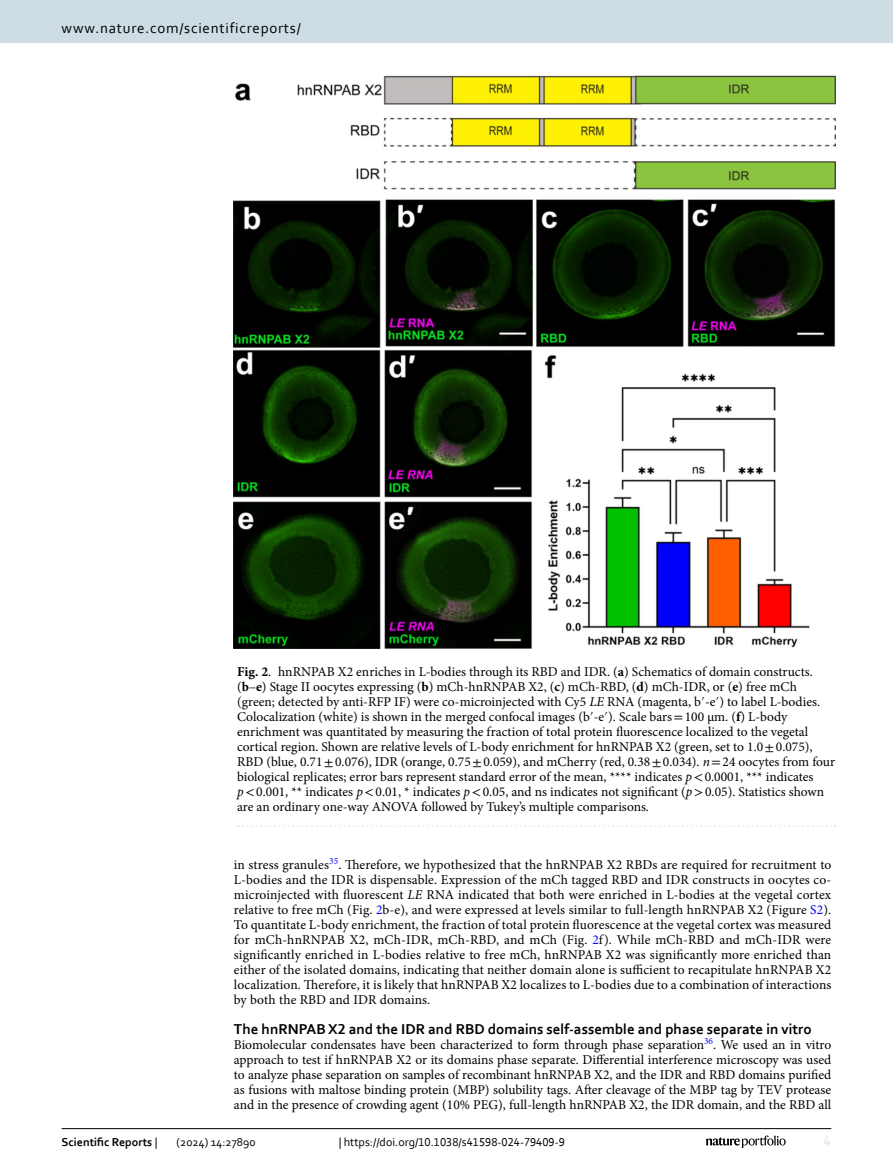
<style>
.page{position:relative;width:893px;height:1174px;background:#fff}
.page>*{position:absolute;margin:0;border:0;box-sizing:border-box;transform-origin:0 0}
.Head_2{font:700 15px "Corbel";color:#000}
.t1{font:15px "Corbel";letter-spacing:.05em;color:#000}
.t2{font:15px "Corbel";color:#d9e4eb}
.Body_Text{font:13.5px/15px "Minion Pro";color:#000;text-align:justify}
.Figure_Caption{font:13.5px/15px "Minion Pro";color:#000}
.t3{font:12px "Corbel";color:#000}
.t4{font:700 12px "Corbel";color:#000}
.s1{font-weight:700}
.s2{font-style:italic}
.s3{font-family:"STIX"}
.s4{color:#00f}
.s5{font-weight:400}
</style>
<div class="page">
<img style="left:234px;top:76px;width:601px;height:572px">
<svg style="left:238px;top:825px;width:597px;height:2px"></svg>
<hr style="left:62px;top:1128px;width:769px;height:1px;background:#000">
<svg style="left:706px;top:1135px;width:80px;height:12px"></svg>
<div style="left:0;top:0;width:893px;height:43px;background:#cedde4"></div>
<p class="t1" style="left:62px;top:18px;width:241px">www.nature.com/scientificreports/</p>
<p class="Figure_Caption" style="left:237px;top:664px;width:599px"><span class="s1">Fig. 2</span>. hnRNPAB X2 enriches in L-bodies through its RBD and IDR. (<span class="s1">a</span>) Schematics of domain constructs. (<span class="s1">b</span>–<span class="s1">e</span>) Stage II oocytes expressing (<span class="s1">b</span>) mCh-hnRNPAB X2, (<span class="s1">c</span>) mCh-RBD, (<span class="s1">d</span>) mCh-IDR, or (<span class="s1">e</span>) free mCh (green; detected by anti-RFP IF) were co-microinjected with Cy5 <span class="s2">LE</span> RNA (magenta, b<span class="s3">′</span>-e<span class="s3">′</span>) to label L-bodies.<br>Colocalization (white) is shown in the merged confocal images (b<span class="s3">′</span>-e<span class="s3">′</span>). Scale bars<span class="s3">=</span>100 μm. (<span class="s1">f</span>) L-body enrichment was quantitated by measuring the fraction of total protein fluorescence localized to the vegetal cortical region. Shown are relative levels of L-body enrichment for hnRNPAB X2 (green, set to 1.0<span class="s3">±</span>0.075), RBD (blue, 0.71<span class="s3">±</span>0.076), IDR (orange, 0.75<span class="s3">±</span>0.059), and mCherry (red, 0.38<span class="s3">±</span>0.034). <span class="s2">n</span><span class="s3">=</span>24 oocytes from four biological replicates; error bars represent standard error of the mean, **** indicates <span class="s2">p</span><span class="s3">&lt;</span>0.0001, *** indicates <span class="s2">p</span><span class="s3">&lt;</span>0.001, ** indicates <span class="s2">p</span><span class="s3">&lt;</span>0.01, * indicates <span class="s2">p</span><span class="s3">&lt;</span>0.05, and ns indicates not significant (<span class="s2">p</span><span class="s3">&gt;</span>0.05). Statistics shown are an ordinary one-way ANOVA followed by Tukey’s multiple comparisons.</p>
<p class="Body_Text" style="left:234px;top:857px;width:599px">in stress granules<sup>35</sup>. Therefore, we hypothesized that the hnRNPAB X2 RBDs are required for recruitment to L-bodies and the IDR is dispensable. Expression of the mCh tagged RBD and IDR constructs in oocytes co&shy;microinjected with fluorescent <span class="s2">LE</span> RNA indicated that both were enriched in L-bodies at the vegetal cortex relative to free mCh (Fig. <span class="s4">2</span>b-e), and were expressed at levels similar to full-length hnRNPAB X2 (Figure <span class="s4">S2</span>).<br>To quantitate L-body enrichment, the fraction of total protein fluorescence at the vegetal cortex was measured for mCh-hnRNPAB X2, mCh-IDR, mCh-RBD, and mCh (Fig. <span class="s4">2</span>f). While mCh-RBD and mCh-IDR were significantly enriched in L-bodies relative to free mCh, hnRNPAB X2 was significantly more enriched than either of the isolated domains, indicating that neither domain alone is sufficient to recapitulate hnRNPAB X2 localization. Therefore, it is likely that hnRNPAB X2 localizes to L-bodies due to a combination of interactions by both the RBD and IDR domains.</p>
<p class="Head_2" style="left:234px;top:1019px;width:579px">The hnRNPAB X2 and the IDR and RBD domains self-assemble and phase separate in vitro</p>
<p class="Body_Text" style="left:234px;top:1037px;width:599px">Biomolecular condensates have been characterized to form through phase separation<sup>36</sup>. We used an in vitro approach to test if hnRNPAB X2 or its domains phase separate. Differential interference microscopy was used to analyze phase separation on samples of recombinant hnRNPAB X2, and the IDR and RBD domains purified as fusions with maltose binding protein (MBP) solubility tags. After cleavage of the MBP tag by TEV protease and in the presence of crowding agent (10% PEG), full-length hnRNPAB X2, the IDR domain, and the RBD all</p>
<p class="t4" style="left:62px;top:1134px;width:97px">Scientific Reports <span class="s5">|</span></p>
<p class="t3" style="left:177px;top:1134px;width:80px">(2024) 14:27890</p>
<p class="t3" style="left:339px;top:1134px;width:228px">| https://doi.org/10.1038/s41598-024-79409-9</p>
<p class="t2" style="left:824px;top:1132px;width:9px">4</p>
</div>
